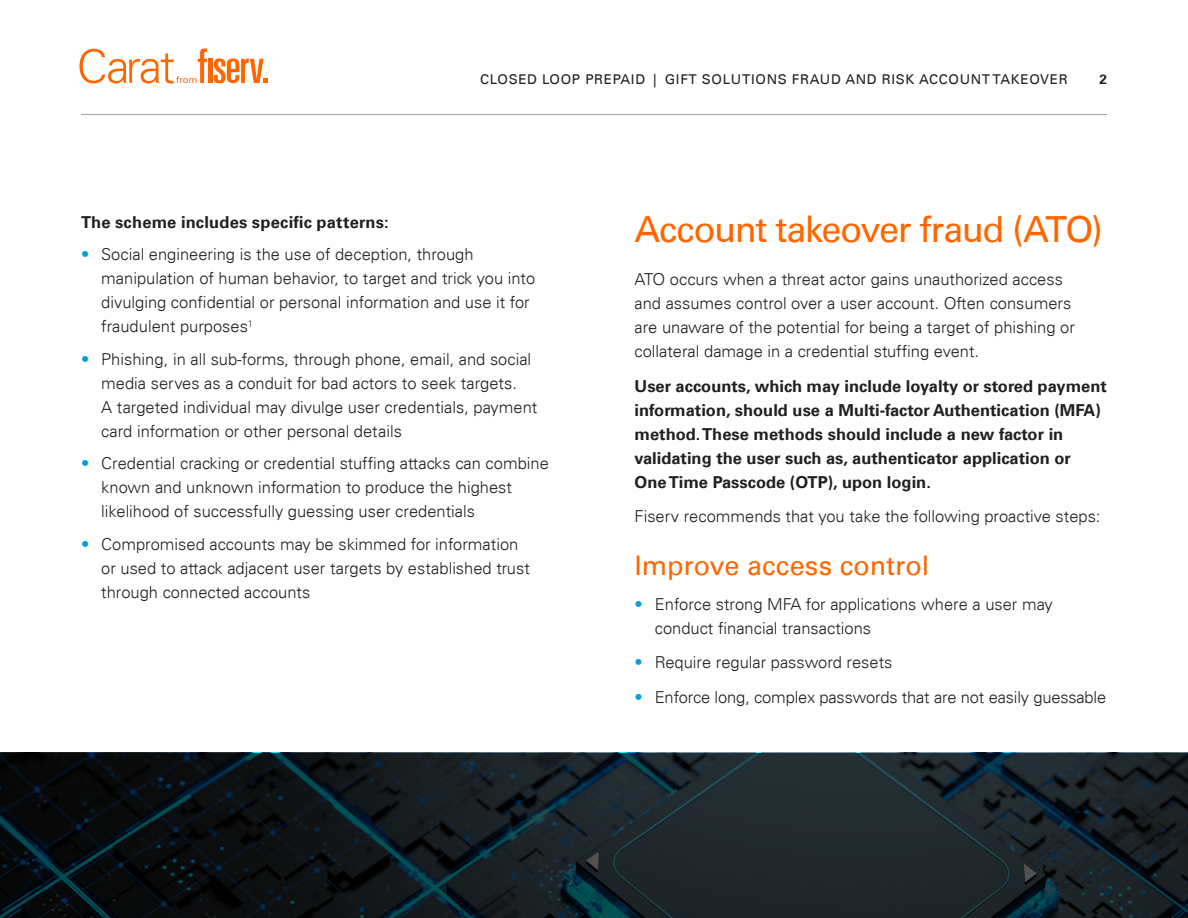
<style>
.page{position:relative;width:1188px;height:918px;background:#fff}
.page>*{position:absolute;margin:0;border:0;box-sizing:border-box;transform-origin:0 0}
.Heading_1{font:36px "Univers For Fiserv 55";letter-spacing:-.04em;color:#f60}
.Heading_1-2{font:27px "Univers For Fiserv 55";color:#f60}
.Body{font:300 16.5px/24px "Univers For Fiserv 45";color:#202020}
.Body-2{font:700 16.5px/24px "Univers For Fiserv 65";color:#202020}
.Heading_2{font:700 16.5px "Univers For Fiserv 65";letter-spacing:.01em;color:#202020}
.Header_Text{font:13.5px "Univers For Fiserv 55";letter-spacing:.05em;color:#202020}
.Header_Text-2{font:700 13.5px "Univers For Fiserv 65";color:#202020}
.s1{color:#009ee0}
</style>
<div class="page">
<svg style="left:0;top:753px;width:1188px;height:165px;background:#141e22"></svg>
<hr style="left:81px;top:114px;width:1026px;height:1px;background:#a5a5a5">
<hr style="left:208px;top:59px;width:4px;height:24px;background:#f60">
<svg style="left:214px;top:58px;width:54px;height:25px"></svg>
<svg style="left:80px;top:48px;width:127px;height:35px"></svg>
<p class="Header_Text" style="left:480px;top:71px;width:589px">CLOSED LOOP PREPAID | GIFT SOLUTIONS FRAUD AND RISK ACCOUNT TAKEOVER</p>
<p class="Header_Text-2" style="left:1099px;top:71px;width:9px">2</p>
<p class="Heading_2" style="left:81px;top:212px;width:309px">The scheme includes specific patterns:</p>
<p class="Body" style="left:101px;top:243px;width:436px;text-indent:-20px"><span class="s1">•</span> Social engineering is the use of deception, through manipulation of human behavior, to target and trick you into divulging confidential or personal information and use it for fraudulent purposes<sup>1</sup></p>
<p class="Body" style="left:101px;top:347px;width:438px;text-indent:-20px"><span class="s1">•</span> Phishing, in all sub-forms, through phone, email, and social media serves as a conduit for bad actors to seek targets.<br>A targeted individual may divulge user credentials, payment card information or other personal details</p>
<p class="Body" style="left:101px;top:452px;width:449px;text-indent:-20px"><span class="s1">•</span> Credential cracking or credential stuffing attacks can combine known and unknown information to produce the highest likelihood of successfully guessing user credentials</p>
<p class="Body" style="left:101px;top:532px;width:430px;text-indent:-20px"><span class="s1">•</span> Compromised accounts may be skimmed for information or used to attack adjacent user targets by established trust through connected accounts</p>
<p class="Heading_1" style="left:634px;top:208px;width:470px">Account takeover fraud (ATO)</p>
<p class="Body" style="left:634px;top:267px;width:442px">ATO occurs when a threat actor gains unauthorized access and assumes control over a user account. Often consumers are unaware of the potential for being a target of phishing or collateral damage in a credential stuffing event.</p>
<p class="Body-2" style="left:634px;top:374px;width:474px">User accounts, which may include loyalty or stored payment information, should use a Multi-factor Authentication (MFA) method. These methods should include a new factor in validating the user such as, authenticator application or One Time Passcode (OTP), upon login.</p>
<p class="Body" style="left:634px;top:505px;width:468px">Fiserv recommends that you take the following proactive steps:</p>
<p class="Heading_1-2" style="left:634px;top:550px;width:296px">Improve access control</p>
<p class="Body" style="left:655px;top:592px;width:400px;text-indent:-20px"><span class="s1">•</span> Enforce strong MFA for applications where a user may conduct financial transactions</p>
<p class="Body" style="left:634px;top:651px;width:259px"><span class="s1">•</span> Require regular password resets</p>
<p class="Body" style="left:634px;top:685px;width:473px"><span class="s1">•</span> Enforce long, complex passwords that are not easily guessable</p>
</div>
